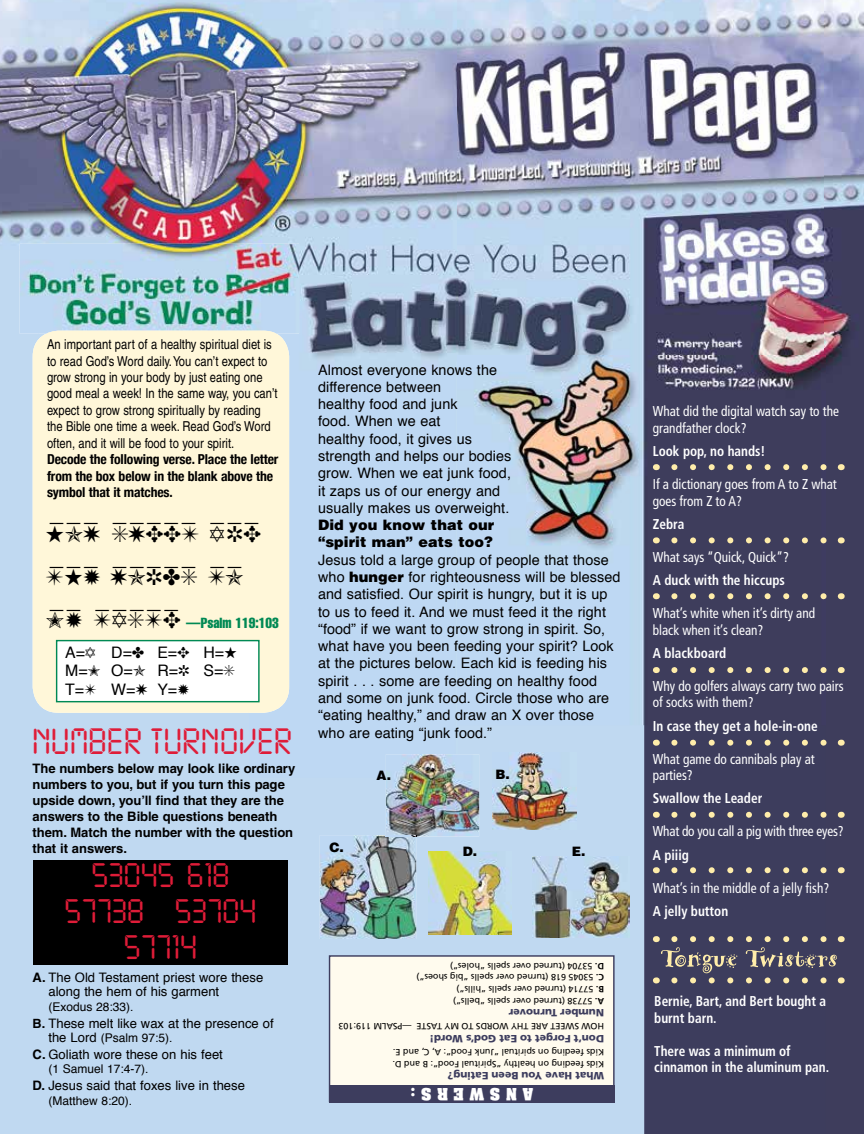
<style>
.page{position:relative;width:864px;height:1134px;background:#fff}
.page>*{position:absolute;margin:0;border:0;box-sizing:border-box;transform-origin:0 0}
.t1{font:32.25px "Digital ICG";letter-spacing:.02em;color:#df1c38}
.t2{font:30px/36px "Digital ICG";letter-spacing:.005em;color:#df1c38;text-align:center}
.t3{font:24.45px/43.2px "Helvetica";color:#000}
.t4{font:23.1px/43.2px "Zapf Dingbats";color:#000}
.t5{font:15.9px/18.8px "Helvetica";color:#000}
.t6{font:700 14.55px "Aachen";letter-spacing:.39em;color:#fff}
.t7{font:14.4px/17.2px "Helvetica";letter-spacing:.005em;color:#000}
.t8{font:900 14.4px/17.2px "Helvetica";letter-spacing:.005em;color:#000}
.t9{font:extra-condensed 14.4px "Helvetica";color:#008954}
.t10{font:condensed 14.25px/16.5px "Frutiger";color:#fff;scale:.93 1}
.t11{font:700 condensed 14.25px/16.5px "Frutiger";color:#fff;scale:.93 1}
.t12{font:condensed 13.65px/16.5px "Helvetica";color:#000}
.t13{font:700 condensed 13.65px/16.5px "Helvetica Neue";letter-spacing:-.01em;color:#000}
.t14{font:700 13.05px/15.9px "Helvetica";letter-spacing:-.005em;color:#000}
.t15{font:13.05px/14.4px "Helvetica";color:#000}
.t16{font:900 12.9px "Helvetica";color:#000}
.t17{font:12px "Helvetica";color:#000}
.t18{font:900 10.5px "Frutiger";color:#3d3d5e}
.t19{font:9px/11.6px "Frutiger";color:#000}
.s1{color:#000}
.s2{font-weight:700}
.s3{font-weight:700;font-size:12.75px}
.s4{font-size:13.05px}
.s5{font-weight:900}
</style>
<div class="page">
<img style="left:0;top:0;width:458px;height:250px">
<img style="left:458px;top:0;width:367px;height:884px">
<img style="left:825px;top:0;width:39px;height:1134px">
<div style="left:0;top:250px;width:39px;height:884px;background:#c0d9f1"></div>
<img style="left:249px;top:250px;width:209px;height:528px">
<svg style="left:38px;top:334px;width:8px;height:5px"></svg>
<div style="left:406px;top:837px;width:52px;height:297px;background:#c0d9f1"></div>
<div style="left:248px;top:884px;width:105px;height:250px;background:#c0d9f1"></div>
<div style="left:458px;top:884px;width:105px;height:250px;background:#c0d9f1"></div>
<img style="left:616px;top:884px;width:210px;height:250px">
<div style="left:353px;top:939px;width:53px;height:195px;background:#c0d9f1"></div>
<div style="left:563px;top:938px;width:53px;height:196px;background:#c0d9f1"></div>
<img style="left:492px;top:753px;width:84px;height:77px">
<img style="left:386px;top:754px;width:93px;height:83px">
<img style="left:533px;top:857px;width:96px;height:81px">
<img style="left:320px;top:835px;width:96px;height:104px">
<img style="left:386px;top:835px;width:30px;height:2px">
<img style="left:428px;top:851px;width:84px;height:83px">
<div style="left:330px;top:956px;width:284px;height:146px;background:#fffbee"></div>
<div style="left:329px;top:955px;width:286px;height:147px;border:1px solid #3d3d5e"></div>
<div style="left:329px;top:1085px;width:286px;height:17px;background:#3d3d5e"></div>
<div style="left:33px;top:860px;width:255px;height:105px;background:#000"></div>
<div style="left:33px;top:331px;width:256px;height:382px;background:#fff7d9;border-radius:26px"></div>
<div style="left:57px;top:641px;width:202px;height:61px;background:#fff"></div>
<div style="left:56px;top:640px;width:204px;height:62px;border:1px solid #008954"></div>
<img style="left:20px;top:244px;width:279px;height:90px">
<img style="left:46px;top:331px;width:230px;height:3px">
<svg style="left:674px;top:464px;width:158px;height:6px"></svg>
<svg style="left:674px;top:537px;width:158px;height:6px"></svg>
<svg style="left:674px;top:593px;width:158px;height:6px"></svg>
<svg style="left:674px;top:667px;width:158px;height:6px"></svg>
<svg style="left:674px;top:740px;width:158px;height:6px"></svg>
<svg style="left:674px;top:812px;width:158px;height:6px"></svg>
<svg style="left:674px;top:867px;width:158px;height:6px"></svg>
<svg style="left:656px;top:936px;width:186px;height:47px;background:#5c5969"></svg>
<p class="t12" style="left:47px;top:336px;width:232px">An important part of a healthy spiritual diet is to read God’s Word daily. You can’t expect to grow strong in your body by just eating one good meal a week! In the same way, you can’t expect to grow strong spiritually by reading the Bible one time a week. Read God’s Word often, and it will be food to your spirit.</p>
<p class="t13" style="left:47px;top:450px;width:233px">Decode the following verse. Place the letter from the box below in the blank above the symbol that it matches.</p>
<h3 class="t3" style="left:50px;top:492px;width:210px">___ _____ ___ ___ _____ __ __ _____</h3>
<h3 class="t4" style="left:46px;top:513px;width:217px">★✯✷ ✳✷✥✥✴ ✡✲✥ ✴★✹ ✷✯✲✤✳ ✴✯</h3>
<p class="t9" style="left:46px;top:614px;width:235px"><span class="s1">✭✹</span> <span class="s1">✴✡✳✴✥</span> —Psalm 119:103</p>
<p class="t5" style="left:65px;top:643px;width:173px">A=✡ D=✤ E=✥ H=★<br>M=✭ O=✯ R=✲ S=✳<br>T=✴ W=✷ Y=✹</p>
<h1 class="t1" style="left:33px;top:720px;width:261px">NUMBER TURNOVER</h1>
<p class="t14" style="left:33px;top:761px;width:264px">The numbers below may look like ordinary numbers to you, but if you turn this page upside down, you’ll find that they are the answers to the Bible questions beneath them. Match the number with the question that it answers.</p>
<h2 class="t2" style="left:65px;top:857px;width:193px">53045 618<br>57738 53704<br>57714</h2>
<p class="t15" style="left:48px;top:971px;width:216px;text-indent:-16px"><span class="s2">A.</span> The Old Testament priest wore these along the hem of his garment</p>
<p class="t17" style="left:48px;top:997px;width:87px">(Exodus 28:33).</p>
<p class="t15" style="left:33px;top:1016px;width:243px"><span class="s3">B.</span> These melt like wax at the presence of</p>
<p class="t17" style="left:48px;top:1029px;width:125px"><span class="s4">the Lord</span> (Psalm 97:5).</p>
<p class="t15" style="left:33px;top:1048px;width:192px"><span class="s2">C.</span> Goliath wore these on his feet</p>
<p class="t17" style="left:48px;top:1060px;width:102px">(1 Samuel 17:4-7).</p>
<p class="t15" style="left:33px;top:1079px;width:214px"><span class="s2">D.</span> Jesus said that foxes live in these</p>
<p class="t17" style="left:48px;top:1091px;width:85px">(Matthew 8:20).</p>
<p class="t7" style="left:318px;top:361px;width:195px">Almost everyone knows the difference between<br>healthy food and junk<br>food. When we eat<br>healthy food, it gives us strength and helps our bodies grow. When we eat junk food, it zaps us of our energy and usually makes us overweight.</p>
<p class="t8" style="left:318px;top:516px;width:178px">Did you know that our “spirit man” eats too?</p>
<p class="t7" style="left:318px;top:551px;width:304px">Jesus told a large group of people that those who <span class="s5">hunger</span> for righteousness will be blessed and satisfied. Our spirit is hungry, but it is up to us to feed it. And we must feed it the right “food” if we want to grow strong in spirit. So, what have you been feeding your spirit? Look at the pictures below. Each kid is feeding his spirit . . . some are feeding on healthy food and some on junk food. Circle those who are “eating healthy,” and draw an X over those who are eating “junk food.”</p>
<p class="t16" style="left:377px;top:767px;width:16px">A.</p>
<p class="t16" style="left:495px;top:766px;width:16px">B.</p>
<p class="t16" style="left:329px;top:839px;width:16px">C.</p>
<p class="t16" style="left:463px;top:843px;width:16px">D.</p>
<p class="t16" style="left:572px;top:843px;width:15px">E.</p>
<p class="t19" style="left:604px;top:1007px;width:189px;rotate:-180deg"><span class="s2">A.</span> 57738 (turned over spells “bells”)<br><span class="s2">B.</span> 57714 (turned over spells “hills”)<br><span class="s2">C.</span> 53045 618 (turned over spells “big shoes”)<br><span class="s2">D.</span> 53704 (turned over spells “holes”)</p>
<p class="t18" style="left:604px;top:1019px;width:97px;rotate:-180deg">Number Turnover</p>
<p class="t19" style="left:604px;top:1032px;width:267px;rotate:-180deg">HOW SWEET ARE THY WORDS TO MY TASTE —PSALM 119:103</p>
<p class="t18" style="left:604px;top:1045px;width:176px;rotate:-180deg">Don’t Forget to Eat God’s Word!</p>
<p class="t19" style="left:604px;top:1070px;width:213px;rotate:-180deg">Kids feeding on healthy “Spiritual Food”: B and D.<br>Kids feeding on spiritual “Junk Food”: A, C, and E.</p>
<p class="t18" style="left:604px;top:1082px;width:158px;rotate:-180deg">What Have You Been Eating?</p>
<p class="t6" style="left:533px;top:1104px;width:124px;rotate:-180deg">ANSWERS:</p>
<p class="t10" style="left:653px;top:403px;width:202px">What did the digital watch say to the grandfather clock?</p>
<p class="t11" style="left:653px;top:443px;width:123px">Look pop, no hands!</p>
<p class="t10" style="left:653px;top:476px;width:199px">If a dictionary goes from A to Z what goes from Z to A?</p>
<p class="t11" style="left:653px;top:516px;width:35px">Zebra</p>
<p class="t10" style="left:653px;top:549px;width:148px">What says “Quick, Quick”?</p>
<p class="t11" style="left:653px;top:572px;width:144px">A duck with the hiccups</p>
<p class="t10" style="left:653px;top:605px;width:176px">What’s white when it’s dirty and black when it’s clean?</p>
<p class="t11" style="left:653px;top:645px;width:81px">A blackboard</p>
<p class="t10" style="left:653px;top:678px;width:207px">Why do golfers always carry two pairs of socks with them?</p>
<p class="t11" style="left:653px;top:717px;width:179px">In case they get a hole-in-one</p>
<p class="t10" style="left:653px;top:751px;width:176px">What game do cannibals play at parties?</p>
<p class="t11" style="left:653px;top:790px;width:119px">Swallow the Leader</p>
<p class="t10" style="left:653px;top:823px;width:207px">What do you call a pig with three eyes?</p>
<p class="t11" style="left:653px;top:846px;width:40px">A piiig</p>
<p class="t10" style="left:653px;top:880px;width:191px">What’s in the middle of a jelly fish?</p>
<p class="t11" style="left:653px;top:903px;width:83px">A jelly button</p>
<p class="t11" style="left:654px;top:993px;width:186px">Bernie, Bart, and Bert bought a burnt barn.</p>
<p class="t11" style="left:654px;top:1043px;width:190px">There was a minimum of cinnamon in the aluminum pan.</p>
</div>
